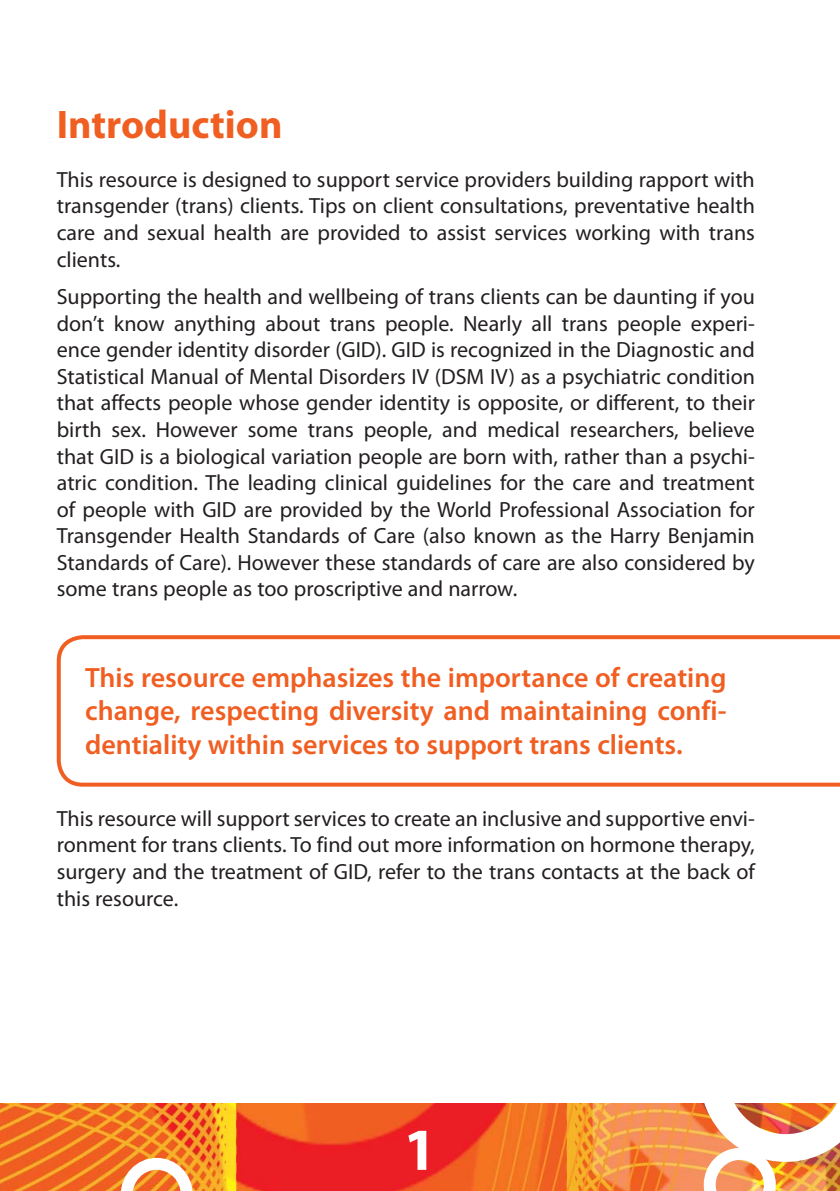
<style>
.page{position:relative;width:840px;height:1191px;background:#fff}
.page>*{position:absolute;margin:0;border:0;box-sizing:border-box;transform-origin:0 0}
.t1{font:700 60px "Myriad Pro";color:#fff}
.t2{font:700 40px "Myriad Pro";color:#f05e22}
.t3{font:600 28px/33.8px "Myriad Pro";color:#f05e22;text-align:justify}
.t4{font:22px/26.6px "Myriad Pro";color:#231f20;text-align:justify}
</style>
<div class="page">
<img style="left:0;top:1103px;width:699px;height:88px">
<img style="left:699px;top:1103px;width:140px;height:88px">
<svg style="left:121px;top:1157px;width:72px;height:34px"></svg>
<svg style="left:56px;top:635px;width:783px;height:152px"></svg>
<h2 class="t2" style="left:57px;top:109px;width:227px">Introduction</h2>
<p class="t4" style="left:57px;top:168px;width:699px">This resource is designed to support service providers building rapport with transgender (trans) clients. Tips on client consultations, preventative health care and sexual health are provided to assist services working with trans clients.</p>
<p class="t4" style="left:57px;top:285px;width:699px">Supporting the health and wellbeing of trans clients can be daunting if you don’t know anything about trans people. Nearly all trans people experi&shy;ence gender identity disorder (GID). GID is recognized in the Diagnostic and Statistical Manual of Mental Disorders IV (DSM IV) as a psychiatric condition that affects people whose gender identity is opposite, or different, to their birth sex. However some trans people, and medical researchers, believe that GID is a biological variation people are born with, rather than a psychi&shy;atric condition. The leading clinical guidelines for the care and treatment of people with GID are provided by the World Professional Association for Transgender Health Standards of Care (also known as the Harry Benjamin Standards of Care). However these standards of care are also considered by some trans people as too proscriptive and narrow.</p>
<p class="t3" style="left:85px;top:662px;width:642px">This resource emphasizes the importance of creating change, respecting diversity and maintaining confi&shy;dentiality within services to support trans clients.</p>
<p class="t4" style="left:57px;top:806px;width:699px">This resource will support services to create an inclusive and supportive envi&shy;ronment for trans clients. To find out more information on hormone therapy, surgery and the treatment of GID, refer to the trans contacts at the back of this resource.</p>
<h1 class="t1" style="left:403px;top:1126px;width:35px">1</h1>
</div>
